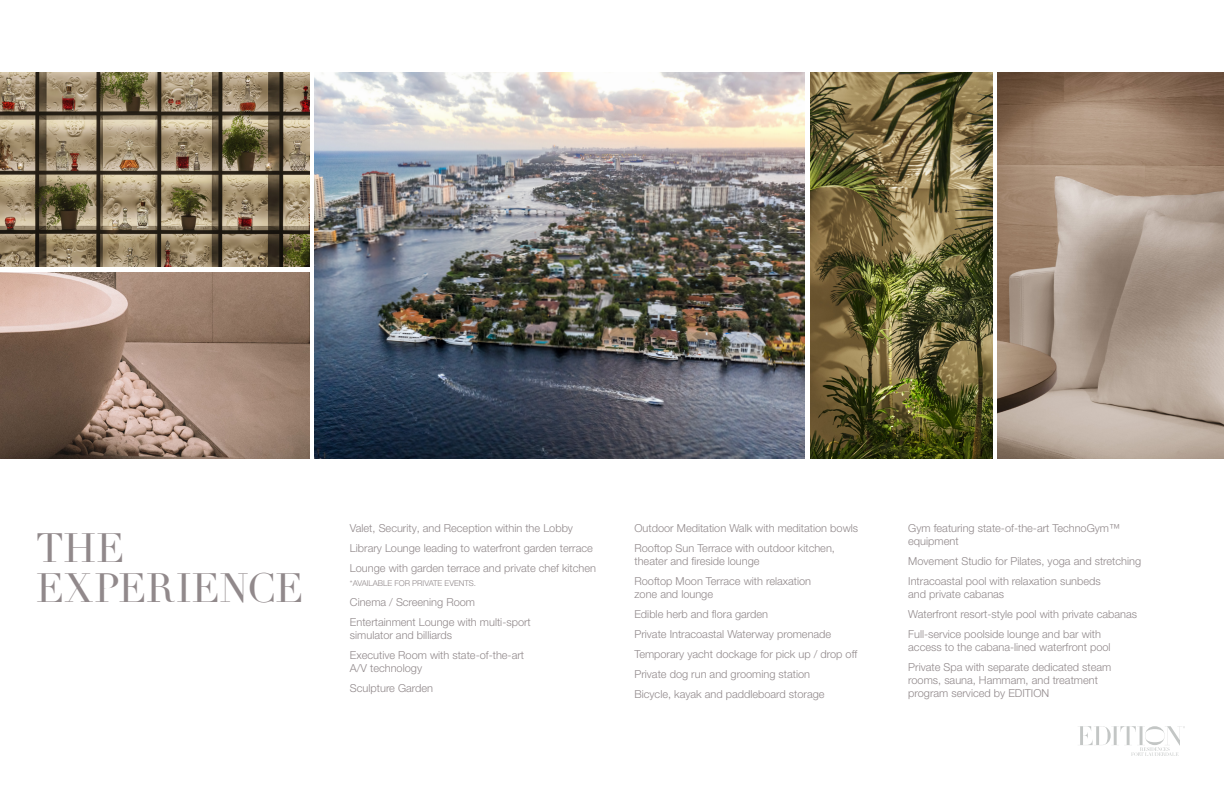
<style>
.page{position:relative;width:1224px;height:792px;background:#fff}
.page>*{position:absolute;margin:0;border:0;box-sizing:border-box;transform-origin:0 0}
.t1{font:40px/40px "Didot";letter-spacing:-.005em;color:#91898b}
.t2{font:300 11px/20px "Helvetica Neue LT Pro";color:#91898b}
.t3{font:300 8px "Helvetica Neue LT Pro";color:#91898b}
</style>
<div class="page">
<svg style="left:1078px;top:726px;width:107px;height:30px"></svg>
<img style="left:314px;top:72px;width:490px;height:387px">
<img style="left:0;top:272px;width:309px;height:187px">
<img style="left:0;top:72px;width:309px;height:195px">
<img style="left:997px;top:72px;width:227px;height:387px">
<img style="left:810px;top:72px;width:183px;height:387px">
<h1 class="t1" style="left:36px;top:529px;width:269px">THE<br>EXPERIENCE</h1>
<p class="t2" style="left:908px;top:521px;width:213px;line-height:13px">Gym featuring state-of-the-art TechnoGym™ equipment</p>
<p class="t2" style="left:350px;top:518px;width:248px">Valet, Security, and Reception within the Lobby<br>Library Lounge leading to waterfront garden terrace<br>Lounge with garden terrace and private chef kitchen</p>
<p class="t3" style="left:350px;top:578px;width:128px">*AVAILABLE FOR PRIVATE EVENTS.</p>
<p class="t2" style="left:350px;top:592px;width:182px">Cinema / Screening Room<br>Entertainment Lounge with multi-sport</p>
<p class="t2" style="left:350px;top:625px;width:176px">simulator and billiards<br>Executive Room with state-of-the-art</p>
<p class="t2" style="left:350px;top:658px;width:85px">A/V technology<br>Sculpture Garden</p>
<p class="t2" style="left:634px;top:518px;width:225px">Outdoor Meditation Walk with meditation bowls<br>Rooftop Sun Terrace with outdoor kitchen,</p>
<p class="t2" style="left:634px;top:551px;width:178px">theater and fireside lounge<br>Rooftop Moon Terrace with relaxation</p>
<p class="t2" style="left:634px;top:584px;width:224px">zone and lounge<br>Edible herb and flora garden<br>Private Intracoastal Waterway promenade Temporary yacht dockage for pick up / drop off Private dog run and grooming station<br>Bicycle, kayak and paddleboard storage</p>
<p class="t2" style="left:908px;top:551px;width:234px">Movement Studio for Pilates, yoga and stretching<br>Intracoastal pool with relaxation sunbeds</p>
<p class="t2" style="left:908px;top:584px;width:230px">and private cabanas<br>Waterfront resort-style pool with private cabanas<br>Full-service poolside lounge and bar with</p>
<p class="t2" style="left:908px;top:637px;width:205px">access to the cabana-lined waterfront pool<br>Private Spa with separate dedicated steam</p>
<p class="t2" style="left:908px;top:673px;width:191px;line-height:13px">rooms, sauna, Hammam, and treatment program serviced by EDITION</p>
</div>
